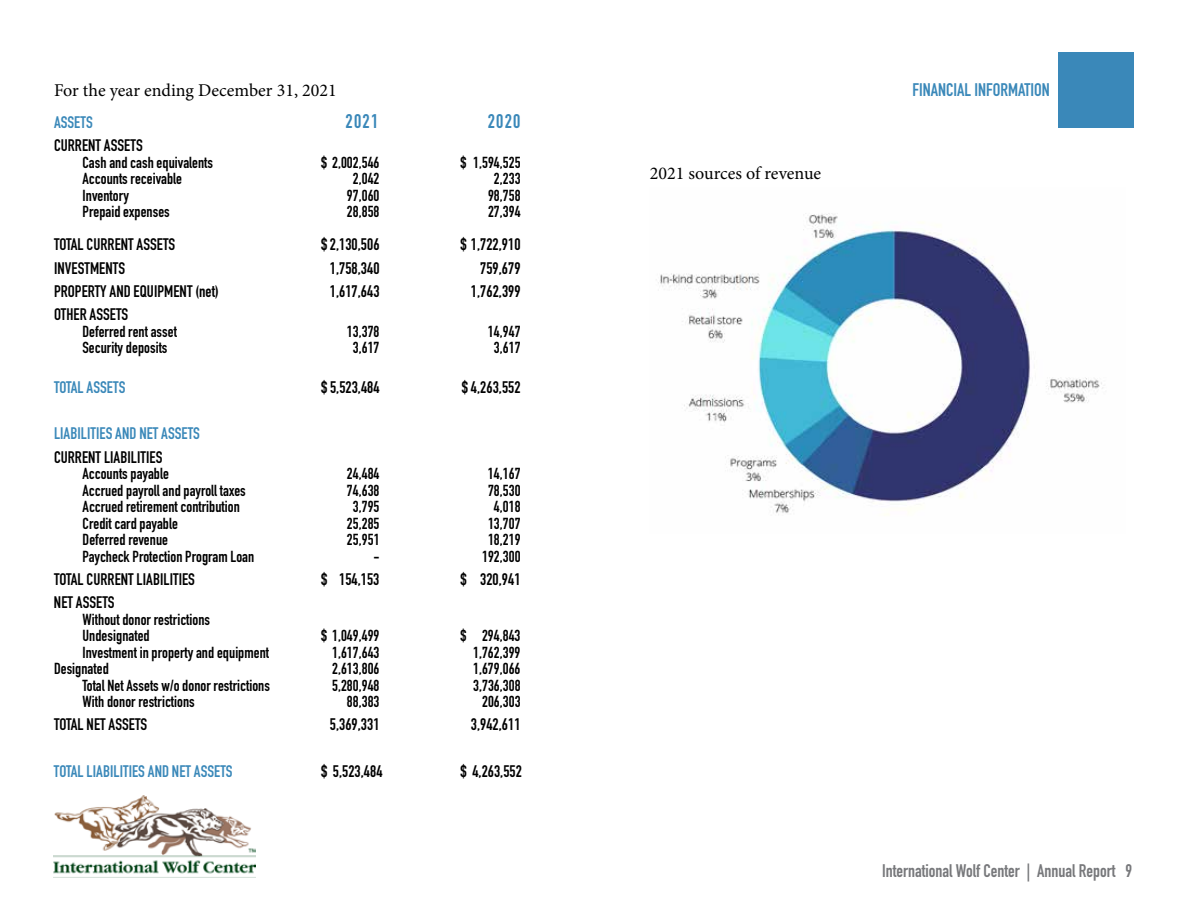
<style>
.page{position:relative;width:1188px;height:918px;background:#fff}
.page>*{position:absolute;margin:0;border:0;box-sizing:border-box;transform-origin:0 0}
.t1{font:700 19.5px "DIN Condensed";letter-spacing:.065em;color:#3a88b9}
.t2{font:18px "Minion Pro";color:#000}
.t3{font:700 18px "DIN Condensed";color:#77787b}
.t4{font:700 18px "DIN Condensed";color:#3a88b9}
.t5{font:700 16.5px "DIN Condensed";letter-spacing:.005em;color:#000}
.t6{font:700 16.5px "DIN Condensed";letter-spacing:.005em;color:#3a88b9}
.t7{font:700 15.75px/16.5px "DIN Condensed";letter-spacing:.005em;color:#000}
</style>
<div class="page">
<div style="left:1059px;top:53px;width:75px;height:75px;background:#3a88b9"></div>
<img style="left:656px;top:213px;width:447px;height:302px">
<img style="left:54px;top:796px;width:202px;height:82px">
<p class="t2" style="left:54px;top:78px;width:284px">For the year ending December 31, 2021</p>
<p class="t4" style="left:913px;top:77px;width:139px">FINANCIAL INFORMATION</p>
<p class="t6" style="left:54px;top:111px;width:40px">ASSETS</p>
<p class="t1" style="left:346px;top:108px;width:34px">2021</p>
<p class="t1" style="left:488px;top:108px;width:34px">2020</p>
<p class="t5" style="left:54px;top:135px;width:90px">CURRENT ASSETS</p>
<p class="t7" style="left:83px;top:154px;width:132px">Cash and cash equivalents</p>
<p class="t7" style="left:321px;top:154px;width:60px">$ 2,002,546</p>
<p class="t7" style="left:461px;top:154px;width:62px">$ 1,594,525</p>
<p class="t7" style="left:83px;top:171px;width:101px">Accounts receivable</p>
<p class="t7" style="left:353px;top:171px;width:28px">2,042</p>
<p class="t7" style="left:494px;top:171px;width:28px">2,233</p>
<p class="t7" style="left:83px;top:187px;width:48px">Inventory</p>
<p class="t7" style="left:347px;top:187px;width:34px">97,060</p>
<p class="t7" style="left:488px;top:187px;width:34px">98,758</p>
<p class="t7" style="left:83px;top:204px;width:89px">Prepaid expenses</p>
<p class="t7" style="left:347px;top:204px;width:34px">28,858</p>
<p class="t7" style="left:488px;top:204px;width:34px">27,394</p>
<p class="t5" style="left:54px;top:234px;width:123px">TOTAL CURRENT ASSETS</p>
<p class="t5" style="left:321px;top:234px;width:60px">$ 2,130,506</p>
<p class="t5" style="left:460px;top:234px;width:62px">$ 1,722,910</p>
<p class="t5" style="left:54px;top:257px;width:73px">INVESTMENTS</p>
<p class="t5" style="left:330px;top:257px;width:51px">1,758,340</p>
<p class="t5" style="left:480px;top:257px;width:42px">759,679</p>
<p class="t5" style="left:54px;top:280px;width:166px">PROPERTY AND EQUIPMENT (net)</p>
<p class="t5" style="left:330px;top:280px;width:51px">1,617,643</p>
<p class="t5" style="left:471px;top:280px;width:51px">1,762,399</p>
<p class="t5" style="left:54px;top:303px;width:76px">OTHER ASSETS</p>
<p class="t7" style="left:83px;top:323px;width:96px">Deferred rent asset</p>
<p class="t7" style="left:347px;top:323px;width:34px">13,378</p>
<p class="t7" style="left:488px;top:323px;width:34px">14,947</p>
<p class="t7" style="left:83px;top:339px;width:87px">Security deposits</p>
<p class="t7" style="left:353px;top:339px;width:28px">3,617</p>
<p class="t7" style="left:494px;top:339px;width:28px">3,617</p>
<p class="t6" style="left:54px;top:376px;width:73px">TOTAL ASSETS</p>
<p class="t5" style="left:321px;top:376px;width:60px">$ 5,523,484</p>
<p class="t5" style="left:462px;top:376px;width:60px">$ 4,263,552</p>
<p class="t6" style="left:54px;top:423px;width:147px">LIABILITIES AND NET ASSETS</p>
<p class="t5" style="left:54px;top:446px;width:110px">CURRENT LIABILITIES</p>
<p class="t7" style="left:83px;top:465px;width:88px">Accounts payable</p>
<p class="t7" style="left:347px;top:465px;width:34px">24,484</p>
<p class="t7" style="left:488px;top:465px;width:34px">14,167</p>
<p class="t7" style="left:83px;top:482px;width:165px">Accrued payroll and payroll taxes</p>
<p class="t7" style="left:347px;top:482px;width:34px">74,638</p>
<p class="t7" style="left:488px;top:482px;width:34px">78,530</p>
<p class="t7" style="left:83px;top:498px;width:159px">Accrued retirement contribution</p>
<p class="t7" style="left:353px;top:498px;width:28px">3,795</p>
<p class="t7" style="left:494px;top:498px;width:28px">4,018</p>
<p class="t7" style="left:83px;top:515px;width:97px">Credit card payable</p>
<p class="t7" style="left:347px;top:515px;width:34px">25,285</p>
<p class="t7" style="left:488px;top:515px;width:34px">13,707</p>
<p class="t7" style="left:83px;top:531px;width:87px">Deferred revenue</p>
<p class="t7" style="left:347px;top:531px;width:34px">25,951</p>
<p class="t7" style="left:488px;top:531px;width:34px">18,219</p>
<p class="t7" style="left:83px;top:548px;width:173px">Paycheck Protection Program Loan</p>
<p class="t7" style="left:373px;top:548px;width:8px">-</p>
<p class="t7" style="left:482px;top:548px;width:40px">192,300</p>
<p class="t5" style="left:54px;top:568px;width:142px">TOTAL CURRENT LIABILITIES</p>
<p class="t5" style="left:321px;top:568px;width:60px">$ 154,153</p>
<p class="t5" style="left:460px;top:568px;width:62px">$ 320,941</p>
<p class="t5" style="left:54px;top:591px;width:62px">NET ASSETS</p>
<p class="t7" style="left:83px;top:611px;width:129px">Without donor restrictions<br>Undesignated</p>
<p class="t2" style="left:650px;top:161px;width:173px">2021 sources of revenue</p>
<p class="t7" style="left:321px;top:627px;width:60px">$ 1,049,499</p>
<p class="t7" style="left:461px;top:627px;width:61px">$ 294,843</p>
<p class="t7" style="left:83px;top:644px;width:188px">Investment in property and equipment</p>
<p class="t7" style="left:332px;top:644px;width:49px">1,617,643</p>
<p class="t7" style="left:473px;top:644px;width:49px">1,762,399</p>
<p class="t7" style="left:54px;top:660px;width:56px">Designated</p>
<p class="t7" style="left:332px;top:660px;width:49px">2,613,806</p>
<p class="t7" style="left:473px;top:660px;width:49px">1,679,066</p>
<p class="t7" style="left:83px;top:677px;width:189px">Total Net Assets w/o donor restrictions</p>
<p class="t7" style="left:332px;top:677px;width:49px">5,280,948</p>
<p class="t7" style="left:473px;top:677px;width:49px">3,736,308</p>
<p class="t7" style="left:83px;top:693px;width:114px">With donor restrictions</p>
<p class="t7" style="left:347px;top:693px;width:34px">88,383</p>
<p class="t7" style="left:482px;top:693px;width:40px">206,303</p>
<p class="t5" style="left:54px;top:714px;width:95px">TOTAL NET ASSETS</p>
<p class="t5" style="left:330px;top:714px;width:51px">5,369,331</p>
<p class="t5" style="left:471px;top:714px;width:51px">3,942,611</p>
<p class="t6" style="left:54px;top:760px;width:180px">TOTAL LIABILITIES AND NET ASSETS</p>
<p class="t5" style="left:321px;top:760px;width:63px">$ 5,523,484</p>
<p class="t5" style="left:461px;top:760px;width:63px">$ 4,263,552</p>
<p class="t3" style="left:882px;top:858px;width:252px">International Wolf Center | Annual Report 9</p>
</div>
